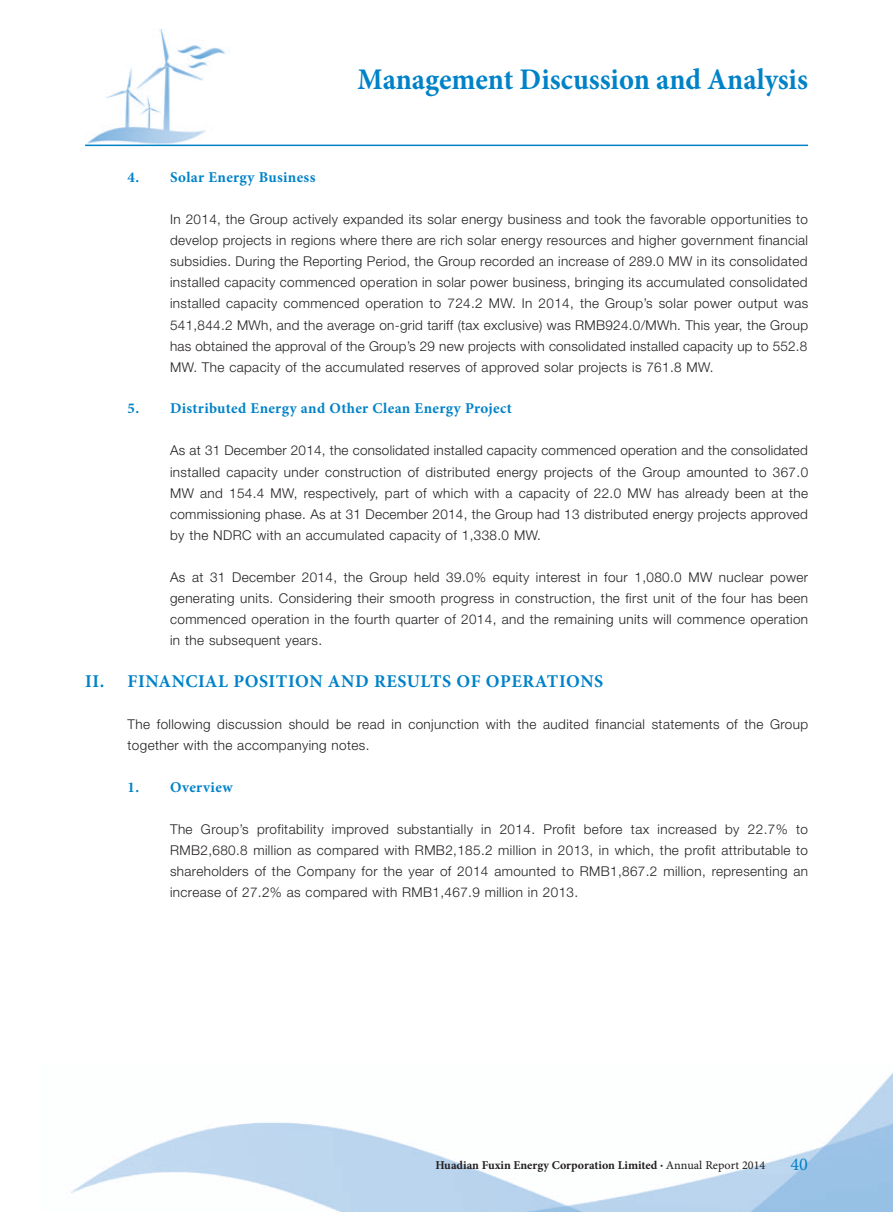
<style>
.page{position:relative;width:893px;height:1212px;background:#fff}
.page>*{position:absolute;margin:0;border:0;box-sizing:border-box;transform-origin:0 0}
.t1{font:700 30px "Minion Pro";color:#0082c8;scale:.95 1}
.t2{font:700 18px "Minion Pro";letter-spacing:.03em;color:#0082c8}
.t3{font:18px "Minion Pro Capt";color:#0082c8}
.t4{font:700 15px "Minion Pro";letter-spacing:.02em;color:#0082c8}
.t5{font:300 13.5px/21px "Helvetica Neue LT Std";letter-spacing:.03em;color:#231f20;text-align:justify}
.t6{font:700 12px "Minion Pro";color:#231f20}
.s1{font-family:"Minion Pro Capt";font-weight:400}
</style>
<div class="page">
<img style="left:70px;top:1072px;width:823px;height:140px">
<img style="left:85px;top:29px;width:171px;height:118px">
<hr style="left:85px;top:145px;width:723px;height:1px;background:#0082c8">
<h1 class="t1" style="left:358px;top:58px;width:476px">Management Discussion and Analysis</h1>
<p class="t4" style="left:128px;top:167px;width:189px">4. Solar Energy Business</p>
<p class="t5" style="left:170px;top:209px;width:640px">In 2014, the Group actively expanded its solar energy business and took the favorable opportunities to develop projects in regions where there are rich solar energy resources and higher government financial subsidies. During the Reporting Period, the Group recorded an increase of 289.0 MW in its consolidated installed capacity commenced operation in solar power business, bringing its accumulated consolidated installed capacity commenced operation to 724.2 MW. In 2014, the Group’s solar power output was 541,844.2 MWh, and the average on-grid tariff (tax exclusive) was RMB924.0/MWh. This year, the Group has obtained the approval of the Group’s 29 new projects with consolidated installed capacity up to 552.8<br>MW. The capacity of the accumulated reserves of approved solar projects is 761.8 MW.</p>
<p class="t4" style="left:128px;top:398px;width:386px">5. Distributed Energy and Other Clean Energy Project</p>
<p class="t5" style="left:170px;top:440px;width:640px">As at 31 December 2014, the consolidated installed capacity commenced operation and the consolidated installed capacity under construction of distributed energy projects of the Group amounted to 367.0<br>MW and 154.4 MW, respectively, part of which with a capacity of 22.0 MW has already been at the commissioning phase. As at 31 December 2014, the Group had 13 distributed energy projects approved by the NDRC with an accumulated capacity of 1,338.0 MW.</p>
<p class="t5" style="left:170px;top:566px;width:640px">As at 31 December 2014, the Group held 39.0% equity interest in four 1,080.0 MW nuclear power generating units. Considering their smooth progress in construction, the first unit of the four has been commenced operation in the fourth quarter of 2014, and the remaining units will commence operation in the subsequent years.</p>
<h2 class="t2" style="left:85px;top:668px;width:66px">II. Financial</h2>
<h2 class="t2" style="left:233px;top:668px;width:24px">Position</h2>
<h2 class="t2" style="left:328px;top:668px;width:15px">and</h2>
<h2 class="t2" style="left:374px;top:668px;width:25px">Results</h2>
<h2 class="t2" style="left:457px;top:668px;width:56px">of Operations</h2>
<p class="t5" style="left:128px;top:713px;width:682px">The following discussion should be read in conjunction with the audited financial statements of the Group together with the accompanying notes.</p>
<p class="t4" style="left:128px;top:776px;width:107px">1. Overview</p>
<p class="t5" style="left:170px;top:818px;width:640px">The Group’s profitability improved substantially in 2014. Profit before tax increased by 22.7% to RMB2,680.8 million as compared with RMB2,185.2 million in 2013, in which, the profit attributable to shareholders of the Company for the year of 2014 amounted to RMB1,867.2 million, representing an increase of 27.2% as compared with RMB1,467.9 million in 2013.</p>
<p class="t6" style="left:435px;top:1157px;width:332px">Huadian Fuxin Energy Corporation Limited · <span class="s1">Annual Report 2014</span></p>
<h2 class="t3" style="left:790px;top:1153px;width:19px">40</h2>
</div>
